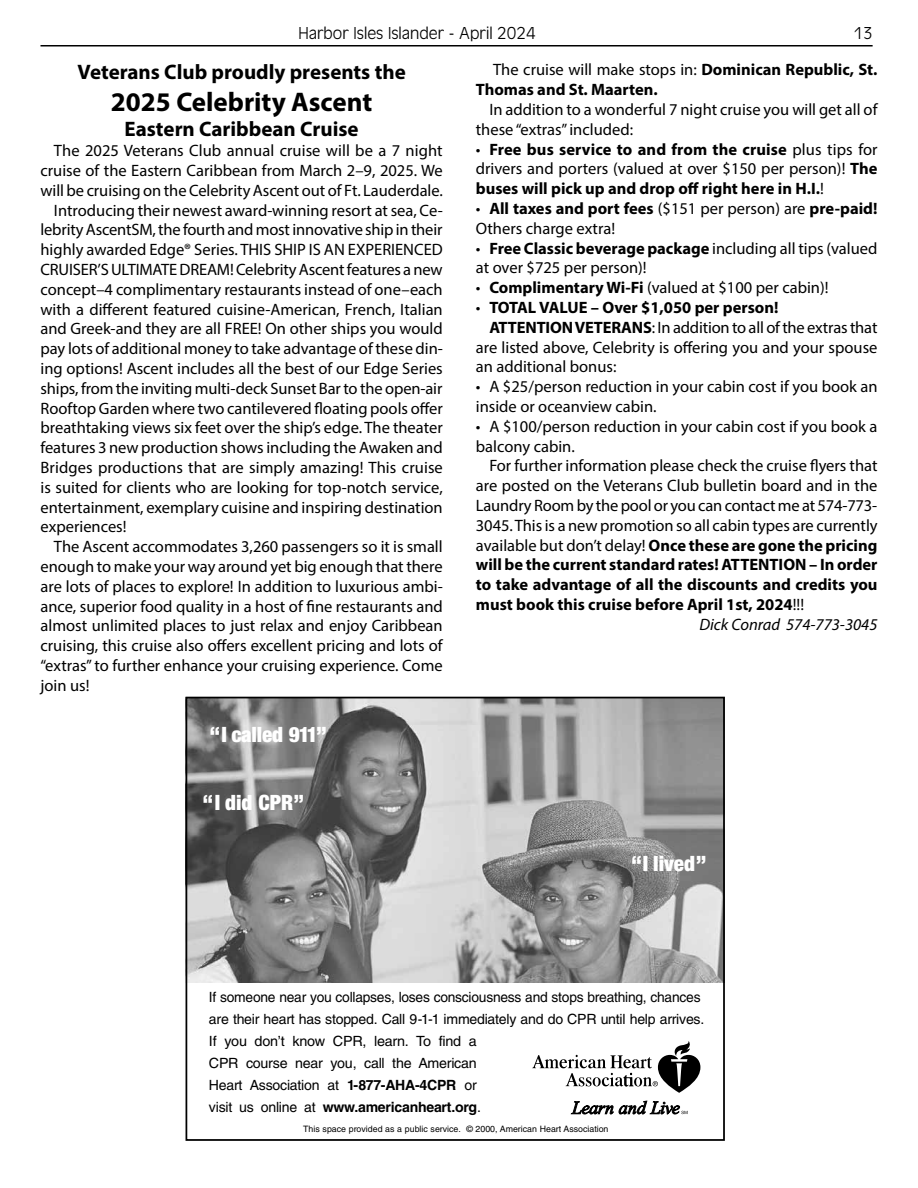
<style>
.page{position:relative;width:918px;height:1188px;background:#fff}
.page>*{position:absolute;margin:0;border:0;box-sizing:border-box;transform-origin:0 0}
.t1{font:700 27px "Myriad Pro";color:#000}
.t2{font:900 condensed 21.15px "Helvetica Neue";letter-spacing:-.01em;color:#fff}
.t3{font:700 21px "Myriad Pro";color:#000}
.t4{font:300 18px "Antique Oli";color:#000}
.t5{font:16.5px/19.8px "Myriad Pro";color:#000}
.t6{font:700 16.5px/19.8px "Myriad Pro";color:#000}
.t7{font:italic 16.5px "Myriad Pro";color:#000}
.t8{font:14.1px/22px "Helvetica";letter-spacing:-.015em;color:#000}
.t9{font:8.85px "Helvetica";color:#000}
.s1{font-weight:400}
.s2{font-weight:700}
</style>
<div class="page">
<hr style="left:40px;top:45px;width:833px;height:1px;background:#000">
<img style="left:189px;top:700px;width:533px;height:282px">
<div style="left:186px;top:697px;width:539px;height:444px;border:2px solid #000"></div>
<svg style="left:571px;top:1101px;width:117px;height:13px"></svg>
<svg style="left:532px;top:1041px;width:168px;height:52px"></svg>
<p class="t4" style="left:298px;top:24px;width:239px">Harbor Isles Islander - April 2024</p>
<p class="t4" style="left:853px;top:24px;width:21px">13</p>
<p class="t3" style="left:78px;top:58px;width:330px">Veterans Club proudly presents the</p>
<h1 class="t1" style="left:111px;top:84px;width:263px">2025 Celebrity Ascent</h1>
<p class="t3" style="left:125px;top:116px;width:236px">Eastern Caribbean Cruise</p>
<p class="t5" style="left:54px;top:140px;width:390px">The 2025 Veterans Club annual cruise will be a 7 night</p>
<p class="t5" style="left:40px;top:160px;width:404px">cruise of the Eastern Caribbean from March 2–9, 2025. We</p>
<p class="t5" style="left:40px;top:180px;width:404px">will be cruising on the Celebrity Ascent out of Ft. Lauderdale.</p>
<p class="t5" style="left:54px;top:200px;width:390px">Introducing their newest award-winning resort at sea, Ce-</p>
<p class="t5" style="left:40px;top:220px;width:403px">lebrity AscentSM, the fourth and most innovative ship in their</p>
<p class="t5" style="left:40px;top:239px;width:404px">highly awarded Edge® Series. THIS SHIP IS AN EXPERIENCED</p>
<p class="t5" style="left:40px;top:259px;width:404px">CRUISER’S ULTIMATE DREAM! Celebrity Ascent features a new</p>
<p class="t5" style="left:40px;top:279px;width:404px">concept–4 complimentary restaurants instead of one–each</p>
<p class="t5" style="left:40px;top:299px;width:404px">with a different featured cuisine-American, French, Italian</p>
<p class="t5" style="left:40px;top:319px;width:404px">and Greek-and they are all FREE! On other ships you would</p>
<p class="t5" style="left:40px;top:338px;width:404px">pay lots of additional money to take advantage of these din-</p>
<p class="t5" style="left:40px;top:358px;width:404px">ing options! Ascent includes all the best of our Edge Series</p>
<p class="t5" style="left:40px;top:378px;width:403px">ships, from the inviting multi-deck Sunset Bar to the open-air</p>
<p class="t5" style="left:40px;top:398px;width:404px">Rooftop Garden where two cantilevered floating pools offer</p>
<p class="t5" style="left:40px;top:418px;width:404px">breathtaking views six feet over the ship’s edge. The theater</p>
<p class="t5" style="left:40px;top:437px;width:404px">features 3 new production shows including the Awaken and</p>
<p class="t5" style="left:40px;top:457px;width:404px">Bridges productions that are simply amazing! This cruise</p>
<p class="t5" style="left:40px;top:477px;width:404px">is suited for clients who are looking for top-notch service,</p>
<p class="t5" style="left:40px;top:497px;width:404px">entertainment, exemplary cuisine and inspiring destination</p>
<p class="t5" style="left:40px;top:517px;width:88px">experiences!</p>
<p class="t5" style="left:54px;top:536px;width:390px">The Ascent accommodates 3,260 passengers so it is small</p>
<p class="t5" style="left:40px;top:556px;width:404px">enough to make your way around yet big enough that there</p>
<p class="t5" style="left:40px;top:576px;width:404px">are lots of places to explore! In addition to luxurious ambi-</p>
<p class="t5" style="left:40px;top:596px;width:404px">ance, superior food quality in a host of fine restaurants and</p>
<p class="t5" style="left:40px;top:616px;width:404px">almost unlimited places to just relax and enjoy Caribbean</p>
<p class="t5" style="left:40px;top:635px;width:404px">cruising, this cruise also offers excellent pricing and lots of</p>
<p class="t5" style="left:40px;top:655px;width:404px">“extras” to further enhance your cruising experience. Come</p>
<p class="t5" style="left:40px;top:675px;width:51px">join us!</p>
<p class="t6" style="left:476px;top:59px;width:403px;text-indent:17px"><span class="s1">The cruise will make stops in:</span> Dominican Republic, St.<br>Thomas and St. Maarten.</p>
<p class="t5" style="left:476px;top:99px;width:403px;text-indent:13px">In addition to a wonderful 7 night cruise you will get all of these “extras” included:</p>
<p class="t6" style="left:476px;top:139px;width:403px;text-align:justify"><span class="s1">•</span> Free bus service to and from the cruise <span class="s1">plus tips for drivers and porters (valued at over $150 per person)!</span> The buses will pick up and drop off right here in H.I.<span class="s1">!</span></p>
<p class="t5" style="left:476px;top:198px;width:403px">• <span class="s2">All taxes and port fees</span> ($151 per person) are <span class="s2">pre-paid!<br></span>Others charge extra!</p>
<p class="t5" style="left:476px;top:238px;width:403px">• <span class="s2">Free Classic beverage package</span> including all tips (valued at over $725 per person)!</p>
<p class="t5" style="left:476px;top:277px;width:354px">• <span class="s2">Complimentary Wi-Fi</span> (valued at $100 per cabin)!</p>
<p class="t6" style="left:476px;top:297px;width:304px"><span class="s1">•</span> TOTAL VALUE – Over $1,050 per person!</p>
<p class="t5" style="left:489px;top:317px;width:390px"><span class="s2">ATTENTION VETERANS</span>: In addition to all of the extras that</p>
<p class="t5" style="left:476px;top:337px;width:403px">are listed above, Celebrity is offering you and your spouse</p>
<p class="t5" style="left:476px;top:357px;width:142px">an additional bonus:</p>
<p class="t5" style="left:476px;top:376px;width:403px">• A $25/person reduction in your cabin cost if you book an inside or oceanview cabin.</p>
<p class="t5" style="left:476px;top:416px;width:403px">• A $100/person reduction in your cabin cost if you book a balcony cabin.</p>
<p class="t5" style="left:489px;top:456px;width:390px">For further information please check the cruise flyers that</p>
<p class="t5" style="left:476px;top:475px;width:403px">are posted on the Veterans Club bulletin board and in the</p>
<p class="t5" style="left:476px;top:495px;width:403px">Laundry Room by the pool or you can contact me at 574-773-</p>
<p class="t5" style="left:476px;top:515px;width:403px">3045. This is a new promotion so all cabin types are currently</p>
<p class="t6" style="left:476px;top:535px;width:403px"><span class="s1">available but don’t delay!</span> Once these are gone the pricing</p>
<p class="t6" style="left:476px;top:554px;width:403px">will be the current standard rates! ATTENTION – In order</p>
<p class="t6" style="left:476px;top:574px;width:403px">to take advantage of all the discounts and credits you</p>
<p class="t6" style="left:476px;top:594px;width:330px">must book this cruise before April 1st, 2024<span class="s1">!!!</span></p>
<p class="t7" style="left:699px;top:614px;width:180px">Dick Conrad 574-773-3045</p>
<p class="t2" style="left:210px;top:722px;width:118px">“I called 911”</p>
<p class="t2" style="left:203px;top:789px;width:103px">“I did CPR”</p>
<p class="t2" style="left:632px;top:851px;width:76px">“I lived”</p>
<p class="t8" style="left:209px;top:986px;width:497px">If someone near you collapses, loses consciousness and stops breathing, chances are their heart has stopped. Call 9-1-1 immediately and do CPR until help arrives.<br>If you don’t know CPR, learn. To find a<br>CPR course near you, call the American<br>Heart Association at <span class="s2">1-877-AHA-4CPR</span> or<br>visit us online at <span class="s2">www.americanheart.org</span>.</p>
<p class="t9" style="left:303px;top:1124px;width:307px">This space provided as a public service. © 2000, American Heart Association</p>
</div>
